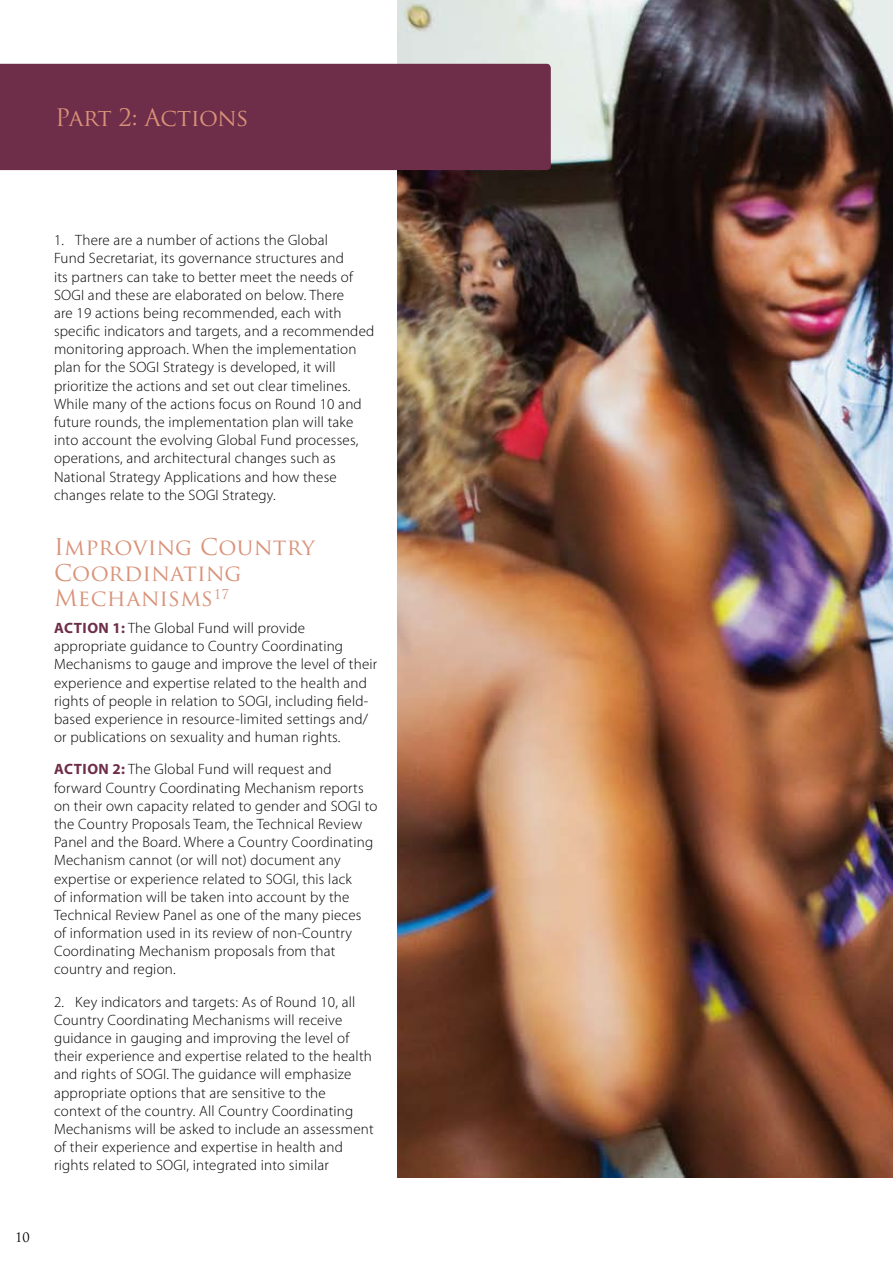
<style>
.page{position:relative;width:893px;height:1263px;background:#fff}
.page>*{position:absolute;margin:0;border:0;box-sizing:border-box;transform-origin:0 0}
.t1{font:23.55px "Trajan Pro";letter-spacing:-.02em;color:#d99278}
.t2{font:22.5px/25.7px "Trajan Pro";letter-spacing:.015em;color:#d99278}
.t3{font:300 15px/18.1px "Myriad Pro";letter-spacing:.015em;color:#000}
.t4{font:12.75px "Trajan Pro";color:#000}
.s1{font-weight:700;color:#6e2d49}
</style>
<div class="page">
<img style="left:397px;top:0;width:496px;height:1178px">
<div style="left:0;top:64px;width:551px;height:106px;background:#6e2d49"></div>
<h1 class="t1" style="left:55px;top:102px;width:195px">Part 2: Actions</h1>
<p class="t4" style="left:15px;top:1229px;width:16px">10</p>
<p class="t3" style="left:54px;top:231px;width:322px">1. There are a number of actions the Global<br>Fund Secretariat, its governance structures and<br>its partners can take to better meet the needs of SOGI and these are elaborated on below. There<br>are 19 actions being recommended, each with specific indicators and targets, and a recommended monitoring approach. When the implementation plan for the SOGI Strategy is developed, it will prioritize the actions and set out clear timelines.<br>While many of the actions focus on Round 10 and future rounds, the implementation plan will take into account the evolving Global Fund processes, operations, and architectural changes such as National Strategy Applications and how these changes relate to the SOGI Strategy.</p>
<h2 class="t2" style="left:54px;top:534px;width:262px">Improving Country<br>Coordinating<br>Mechanisms<sup>17</sup></h2>
<p class="t3" style="left:54px;top:619px;width:325px"><span class="s1">ACTION 1:</span> The Global Fund will provide appropriate guidance to Country Coordinating Mechanisms to gauge and improve the level of their experience and expertise related to the health and rights of people in relation to SOGI, including field&shy;based experience in resource-limited settings and/ or publications on sexuality and human rights.</p>
<p class="t3" style="left:54px;top:760px;width:325px"><span class="s1">ACTION 2:</span> The Global Fund will request and forward Country Coordinating Mechanism reports on their own capacity related to gender and SOGI to the Country Proposals Team, the Technical Review Panel and the Board. Where a Country Coordinating Mechanism cannot (or will not) document any expertise or experience related to SOGI, this lack<br>of information will be taken into account by the Technical Review Panel as one of the many pieces of information used in its review of non-Country Coordinating Mechanism proposals from that country and region.</p>
<p class="t3" style="left:54px;top:993px;width:321px">2. Key indicators and targets: As of Round 10, all Country Coordinating Mechanisms will receive guidance in gauging and improving the level of their experience and expertise related to the health and rights of SOGI. The guidance will emphasize appropriate options that are sensitive to the context of the country. All Country Coordinating Mechanisms will be asked to include an assessment of their experience and expertise in health and rights related to SOGI, integrated into similar</p>
</div>
